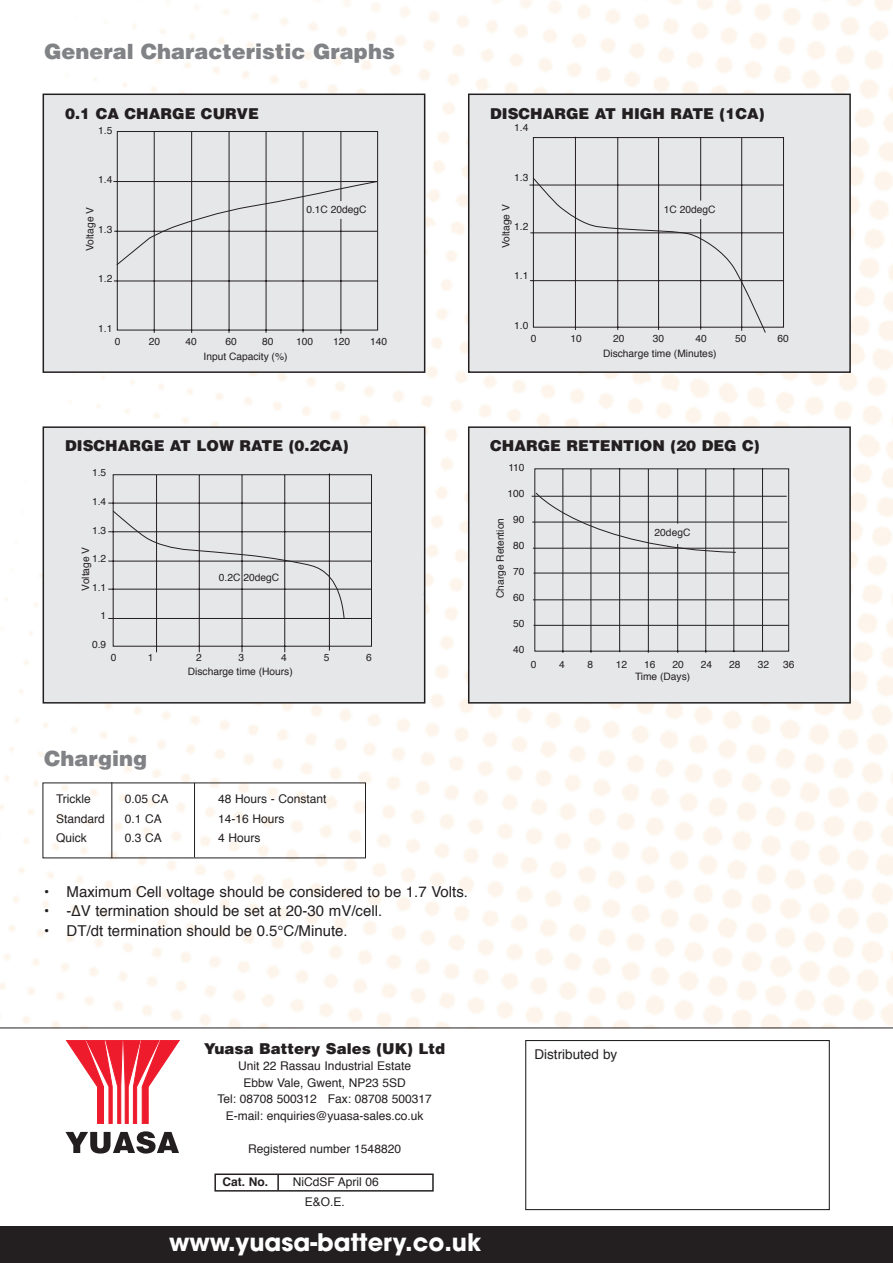
<style>
.page{position:relative;width:893px;height:1263px;background:#fff}
.page>*{position:absolute;margin:0;border:0;box-sizing:border-box;transform-origin:0 0}
.t1{font:700 24px "Avant Garde";color:#fff}
.t2{font:900 21px "Helvetica";color:#808285}
.t3{font:15px "Helvetica";color:#231f20}
.t4{font:900 15px "Helvetica";color:#231f20}
.t5{font:13.5px "Helvetica";color:#231f20}
.t6{font:12px/16.5px "Helvetica";color:#231f20;text-align:center}
.t7{font:700 12px "Helvetica";color:#231f20}
.t8{font:10.2px "Helvetica";color:#231f20}
.s1{font-family:"font 000000001 ad 3 ecdc"}
</style>
<div class="page">
<img style="left:0;top:0;width:892px;height:1028px">
<hr style="left:0;top:1028px;width:892px;height:1px;background:#231f20">
<div style="left:43px;top:94px;width:381px;height:278px;background:#e6e7e9"></div>
<svg style="left:113px;top:131px;width:265px;height:203px"></svg>
<svg style="left:116px;top:181px;width:261px;height:85px"></svg>
<div style="left:43px;top:94px;width:382px;height:279px;border:2px solid #231f20"></div>
<div style="left:468px;top:94px;width:382px;height:278px;background:#e6e7e9"></div>
<svg style="left:529px;top:136px;width:254px;height:192px"></svg>
<svg style="left:532px;top:178px;width:234px;height:155px"></svg>
<div style="left:468px;top:94px;width:382px;height:279px;border:2px solid #231f20"></div>
<div style="left:43px;top:427px;width:381px;height:276px;background:#e6e7e9"></div>
<svg style="left:108px;top:473px;width:264px;height:180px"></svg>
<svg style="left:112px;top:510px;width:233px;height:109px"></svg>
<div style="left:43px;top:426px;width:382px;height:278px;border:2px solid #231f20"></div>
<div style="left:468px;top:427px;width:382px;height:276px;background:#e6e7e9"></div>
<svg style="left:534px;top:468px;width:255px;height:185px"></svg>
<svg style="left:535px;top:492px;width:201px;height:61px"></svg>
<hr style="left:531px;top:496px;width:255px;height:1px;background:#231f20">
<hr style="left:532px;top:522px;width:255px;height:1px;background:#231f20">
<hr style="left:533px;top:548px;width:255px;height:1px;background:#231f20">
<hr style="left:533px;top:573px;width:255px;height:1px;background:#231f20">
<hr style="left:533px;top:600px;width:255px;height:1px;background:#231f20">
<hr style="left:533px;top:625px;width:255px;height:1px;background:#231f20">
<div style="left:468px;top:426px;width:382px;height:278px;border:2px solid #231f20"></div>
<hr style="left:111px;top:782px;width:1px;height:76px;background:#231f20">
<hr style="left:194px;top:783px;width:1px;height:74px;background:#231f20">
<div style="left:0;top:1226px;width:892px;height:37px;background:#231f20"></div>
<div style="left:525px;top:1040px;width:304px;height:170px;border:1px solid #231f20"></div>
<div style="left:214px;top:1174px;width:219px;height:18px;border:2px solid #231f20"></div>
<svg style="left:277px;top:1174px;width:2px;height:17px"></svg>
<svg style="left:66px;top:1040px;width:114px;height:84px"></svg>
<svg style="left:65px;top:1131px;width:114px;height:23px"></svg>
<h2 class="t2" style="left:44px;top:38px;width:352px">General Characteristic Graphs</h2>
<h3 class="t4" style="left:65px;top:103px;width:195px">0.1 CA CHARGE CURVE</h3>
<h3 class="t4" style="left:490px;top:103px;width:276px">DISCHARGE AT HIGH RATE (1CA)</h3>
<p class="t8" style="left:98px;top:126px;width:16px">1.5</p>
<p class="t8" style="left:514px;top:123px;width:16px">1.4</p>
<p class="t8" style="left:98px;top:176px;width:16px">1.4</p>
<p class="t8" style="left:514px;top:173px;width:16px">1.3</p>
<p class="t8" style="left:86px;top:251px;width:45px;rotate:-90deg">Voltage V</p>
<p class="t8" style="left:306px;top:205px;width:62px">0.1C 20degC</p>
<p class="t8" style="left:98px;top:225px;width:16px">1.3</p>
<p class="t8" style="left:501px;top:248px;width:45px;rotate:-90deg">Voltage V</p>
<p class="t8" style="left:664px;top:205px;width:53px">1C 20degC</p>
<p class="t8" style="left:514px;top:222px;width:16px">1.2</p>
<p class="t8" style="left:98px;top:274px;width:16px">1.2</p>
<p class="t8" style="left:514px;top:272px;width:16px">1.1</p>
<p class="t8" style="left:98px;top:324px;width:16px">1.1</p>
<p class="t8" style="left:514px;top:321px;width:16px">1.0</p>
<p class="t8" style="left:115px;top:337px;width:7px">0</p>
<p class="t8" style="left:149px;top:337px;width:13px">20</p>
<p class="t8" style="left:186px;top:337px;width:13px">40</p>
<p class="t8" style="left:225px;top:337px;width:13px">60</p>
<p class="t8" style="left:262px;top:337px;width:13px">80</p>
<p class="t8" style="left:296px;top:337px;width:19px">100</p>
<p class="t8" style="left:333px;top:337px;width:19px">120</p>
<p class="t8" style="left:370px;top:337px;width:19px">140</p>
<p class="t8" style="left:203px;top:352px;width:85px">Input Capacity (%)</p>
<p class="t8" style="left:531px;top:334px;width:7px">0</p>
<p class="t8" style="left:570px;top:334px;width:13px">10</p>
<p class="t8" style="left:613px;top:334px;width:13px">20</p>
<p class="t8" style="left:652px;top:334px;width:13px">30</p>
<p class="t8" style="left:695px;top:334px;width:13px">40</p>
<p class="t8" style="left:735px;top:334px;width:13px">50</p>
<p class="t8" style="left:777px;top:334px;width:13px">60</p>
<p class="t8" style="left:603px;top:349px;width:115px">Discharge time (Minutes)</p>
<h3 class="t4" style="left:65px;top:436px;width:285px">DISCHARGE AT LOW RATE (0.2CA)</h3>
<h3 class="t4" style="left:490px;top:436px;width:271px">CHARGE RETENTION (20 DEG C)</h3>
<p class="t8" style="left:92px;top:469px;width:16px">1.5</p>
<p class="t8" style="left:92px;top:497px;width:16px">1.4</p>
<p class="t8" style="left:92px;top:526px;width:16px">1.3</p>
<p class="t8" style="left:92px;top:554px;width:16px">1.2</p>
<p class="t8" style="left:92px;top:583px;width:16px">1.1</p>
<p class="t8" style="left:101px;top:611px;width:7px">1</p>
<p class="t8" style="left:92px;top:640px;width:16px">0.9</p>
<p class="t8" style="left:81px;top:591px;width:45px;rotate:-90deg">Voltage V</p>
<p class="t8" style="left:219px;top:573px;width:62px">0.2C 20degC</p>
<p class="t8" style="left:111px;top:654px;width:7px">0</p>
<p class="t8" style="left:148px;top:654px;width:7px">1</p>
<p class="t8" style="left:196px;top:654px;width:7px">2</p>
<p class="t8" style="left:239px;top:654px;width:7px">3</p>
<p class="t8" style="left:281px;top:654px;width:7px">4</p>
<p class="t8" style="left:324px;top:654px;width:7px">5</p>
<p class="t8" style="left:366px;top:654px;width:7px">6</p>
<p class="t8" style="left:188px;top:667px;width:106px">Discharge time (Hours)</p>
<h2 class="t2" style="left:44px;top:745px;width:105px">Charging</h2>
<p class="t6" style="left:56px;top:792px;width:36px">Trickle</p>
<p class="t6" style="left:125px;top:792px;width:45px">0.05 CA</p>
<p class="t6" style="left:218px;top:792px;width:110px">48 Hours - Constant</p>
<p class="t6" style="left:56px;top:811px;width:50px">Standard</p>
<p class="t6" style="left:125px;top:811px;width:39px">0.1 CA</p>
<p class="t6" style="left:218px;top:811px;width:68px">14-16 Hours</p>
<p class="t6" style="left:56px;top:831px;width:32px">Quick</p>
<p class="t6" style="left:125px;top:831px;width:39px">0.3 CA</p>
<p class="t6" style="left:218px;top:831px;width:44px">4 Hours</p>
<h3 class="t3" style="left:44px;top:885px;width:425px">• Maximum Cell voltage should be considered to be 1.7 Volts.</h3>
<h3 class="t3" style="left:44px;top:905px;width:340px">• -<span class="s1">∆</span>V termination should be set at 20-30 mV/cell.</h3>
<h3 class="t3" style="left:44px;top:924px;width:305px">• DT/dt termination should be 0.5°C/Minute.</h3>
<p class="t8" style="left:508px;top:463px;width:18px">110</p>
<p class="t8" style="left:507px;top:489px;width:19px">100</p>
<p class="t8" style="left:513px;top:515px;width:13px">90</p>
<p class="t8" style="left:513px;top:541px;width:13px">80</p>
<p class="t8" style="left:513px;top:567px;width:13px">70</p>
<p class="t8" style="left:513px;top:593px;width:13px">60</p>
<p class="t8" style="left:513px;top:619px;width:13px">50</p>
<p class="t8" style="left:513px;top:645px;width:13px">40</p>
<p class="t8" style="left:496px;top:598px;width:81px;rotate:-90deg">Charge Retention</p>
<p class="t8" style="left:654px;top:528px;width:37px">20degC</p>
<p class="t8" style="left:530px;top:660px;width:7px">0</p>
<p class="t8" style="left:559px;top:660px;width:7px">4</p>
<p class="t8" style="left:587px;top:660px;width:7px">8</p>
<p class="t8" style="left:615px;top:660px;width:13px">12</p>
<p class="t8" style="left:644px;top:660px;width:13px">16</p>
<p class="t8" style="left:672px;top:660px;width:13px">20</p>
<p class="t8" style="left:701px;top:660px;width:13px">24</p>
<p class="t8" style="left:729px;top:660px;width:13px">28</p>
<p class="t8" style="left:757px;top:660px;width:13px">32</p>
<p class="t8" style="left:783px;top:660px;width:13px">36</p>
<p class="t8" style="left:635px;top:672px;width:57px">Time (Days)</p>
<h3 class="t4" style="left:204px;top:1039px;width:243px">Yuasa Battery Sales (UK) Ltd</h3>
<h3 class="t5" style="left:534px;top:1049px;width:84px">Distributed by</h3>
<p class="t6" style="left:217px;top:1059px;width:216px">Unit 22 Rassau Industrial Estate<br>Ebbw Vale, Gwent, NP23 5SD<br>Tel: 08708 500312 Fax: 08708 500317<br>E-mail: enquiries@yuasa-sales.co.uk</p>
<p class="t6" style="left:248px;top:1141px;width:154px">Registered number 1548820</p>
<p class="t7" style="left:222px;top:1177px;width:47px">Cat. No.</p>
<p class="t6" style="left:305px;top:1173px;width:75px;line-height:19.8px;text-align:left;text-indent:-12px">NiCdSF April 06<br>E&amp;O.E.</p>
<h1 class="t1" style="left:169px;top:1227px;width:314px">www.yuasa-battery.co.uk</h1>
</div>
